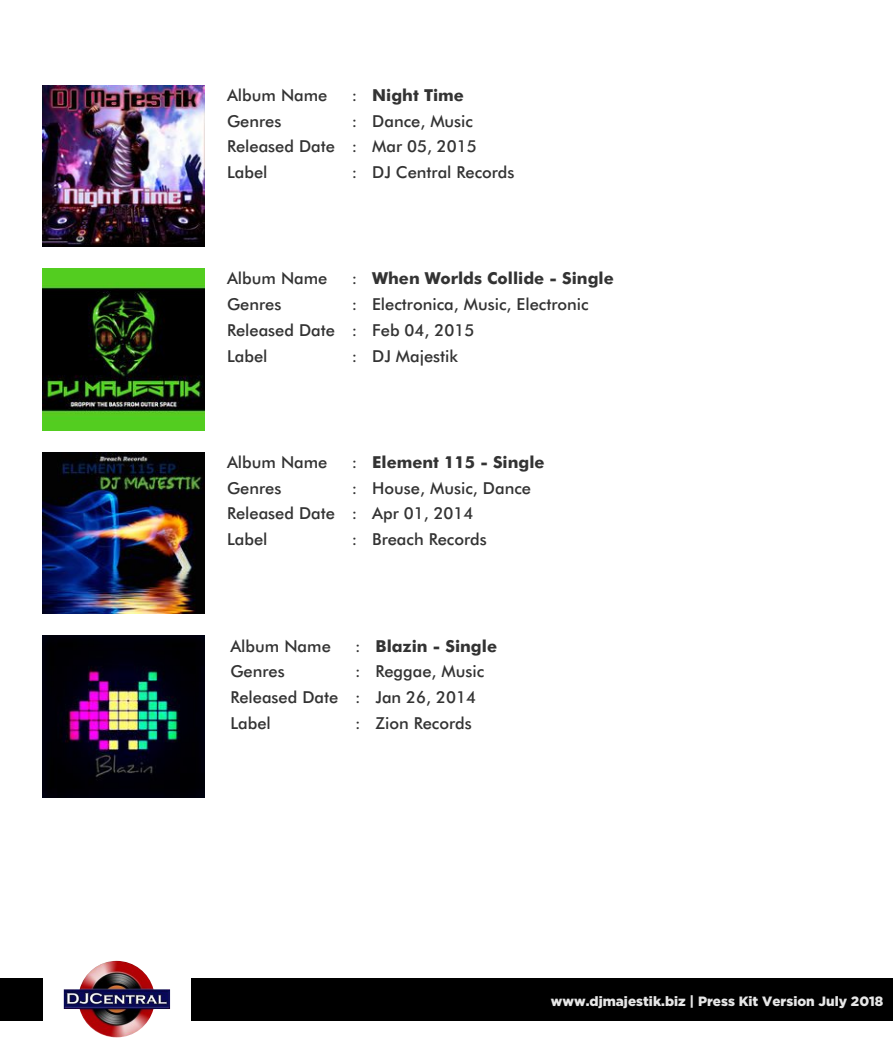
<style>
.page{position:relative;width:893px;height:1063px;background:#fff}
.page>*{position:absolute;margin:0;border:0;box-sizing:border-box;transform-origin:0 0}
.t1{font:500 16.5px/25.7px "Futura BT";color:#333}
.t2{font:700 16.5px "Futura BT";color:#333}
.t3{font:900 13.5px "Gotham";color:#e6e6e6}
.s1{font-weight:500}
</style>
<div class="page">
<div style="left:191px;top:978px;width:702px;height:42px;background:#000"></div>
<img style="left:80px;top:961px;width:73px;height:76px">
<div style="left:0;top:978px;width:43px;height:42px;background:#000"></div>
<img style="left:43px;top:85px;width:161px;height:162px">
<img style="left:43px;top:269px;width:161px;height:161px">
<img style="left:43px;top:452px;width:161px;height:162px">
<img style="left:43px;top:636px;width:161px;height:161px">
<p class="t1" style="left:227px;top:84px;width:102px">Album Name</p>
<p class="t2" style="left:352px;top:88px;width:114px"><span class="s1">:</span> Night Time</p>
<p class="t1" style="left:227px;top:110px;width:56px">Genres</p>
<p class="t1" style="left:227px;top:110px;width:251px;text-indent:125px">: Dance, Music<br>Released Date : Mar 05, 2015<br>Label</p>
<p class="t1" style="left:352px;top:161px;width:164px">: DJ Central Records</p>
<p class="t1" style="left:227px;top:267px;width:102px">Album Name</p>
<p class="t2" style="left:352px;top:272px;width:263px"><span class="s1">:</span> When Worlds Collide - Single</p>
<p class="t1" style="left:227px;top:293px;width:56px">Genres</p>
<p class="t1" style="left:227px;top:293px;width:363px;text-indent:125px">: Electronica, Music, Electronic<br>Released Date : Feb 04, 2015<br>Label</p>
<p class="t1" style="left:352px;top:345px;width:108px">: DJ Majestik</p>
<p class="t1" style="left:227px;top:451px;width:102px">Album Name</p>
<p class="t2" style="left:352px;top:456px;width:194px"><span class="s1">:</span> Element 115 - Single</p>
<p class="t1" style="left:227px;top:477px;width:56px">Genres</p>
<p class="t1" style="left:227px;top:477px;width:305px;text-indent:125px">: House, Music, Dance<br>Released Date : Apr 01, 2014<br>Label</p>
<p class="t1" style="left:352px;top:528px;width:136px">: Breach Records</p>
<p class="t1" style="left:230px;top:634px;width:102px">Album Name</p>
<p class="t2" style="left:355px;top:639px;width:143px"><span class="s1">:</span> Blazin - Single</p>
<p class="t1" style="left:230px;top:660px;width:56px">Genres</p>
<p class="t1" style="left:230px;top:660px;width:255px;text-indent:125px">: Reggae, Music<br>Released Date : Jan 26, 2014<br>Label</p>
<p class="t1" style="left:355px;top:712px;width:118px">: Zion Records</p>
<p class="t3" style="left:551px;top:992px;width:334px">www.djmajestik.biz | Press Kit Version July 2018</p>
</div>
